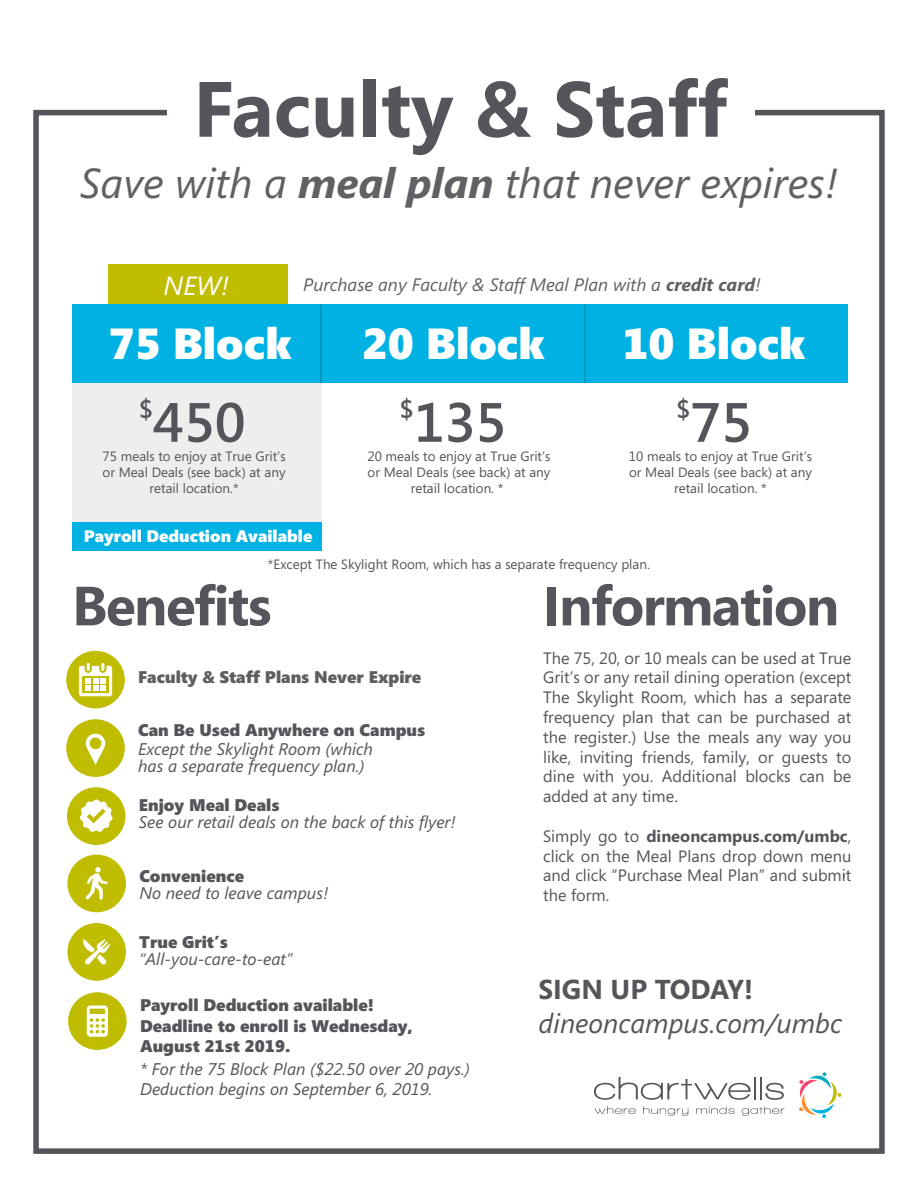
<style>
.page{position:relative;width:918px;height:1188px;background:#fff}
.page>*{position:absolute;margin:0;border:0;box-sizing:border-box;transform-origin:0 0}
.t1{font:700 78.15px "Segoe";color:#55565b}
.t2{font:600 55.35px "Segoe";color:#54555a}
.t3{font:700 55.05px "Segoe";letter-spacing:-.03em;color:#55565b}
.t4{font:900 43.5px "Segoe";color:#fff}
.t5{font:italic 42px "Segoe";color:#606165}
.t6{font:italic 27.3px "Segoe";color:#55565b}
.t7{font:700 27.3px "Segoe";color:#55565b}
.t8{font:italic 26.25px "Segoe";color:#fff}
.t9{font:italic 18px "Segoe";color:#606165}
.t10{font:italic 16.95px/17px "Segoe";color:#54555a}
.t11{font:900 16.95px/20.2px "Segoe";color:#54555a}
.t12{font:900 16.95px "Segoe";color:#5d5e5e}
.t13{font:900 16.65px "Segoe";color:#fff}
.t14{font:16.5px/19.8px "Segoe";color:#54555a;text-align:justify}
.t15{font:13.5px/16.2px "Segoe";color:#54555a;text-align:center}
.s1{font-weight:700}
</style>
<div class="page">
<div style="left:72px;top:375px;width:249px;height:159px;background:#eee"></div>
<div style="left:109px;top:265px;width:179px;height:59px;background:#c0bc00"></div>
<div style="left:33px;top:110px;width:852px;height:1044px;border:6px solid #55565b"></div>
<div style="left:167px;top:77px;width:587px;height:97px;background:#fff"></div>
<svg style="left:799px;top:1072px;width:43px;height:46px"></svg>
<hr style="left:754px;top:1077px;width:2px;height:22px;background:#54555a">
<hr style="left:760px;top:1077px;width:2px;height:22px;background:#54555a">
<svg style="left:765px;top:1083px;width:19px;height:17px"></svg>
<svg style="left:594px;top:1077px;width:157px;height:23px"></svg>
<svg style="left:594px;top:1106px;width:42px;height:8px"></svg>
<svg style="left:643px;top:1106px;width:45px;height:10px"></svg>
<svg style="left:696px;top:1106px;width:39px;height:8px"></svg>
<svg style="left:742px;top:1106px;width:43px;height:10px"></svg>
<div style="left:72px;top:304px;width:776px;height:79px;background:#00b2e4"></div>
<hr style="left:320px;top:304px;width:2px;height:79px;background:#008eaf">
<hr style="left:584px;top:304px;width:2px;height:79px;background:#008eaf">
<div style="left:67px;top:923px;width:59px;height:58px;background:#c0bc00;border-radius:50%"></div>
<svg style="left:83px;top:939px;width:27px;height:26px"></svg>
<div style="left:66px;top:651px;width:59px;height:58px;background:#c0bc00;border-radius:50%"></div>
<svg style="left:79px;top:663px;width:33px;height:33px"></svg>
<div style="left:67px;top:855px;width:59px;height:57px;background:#c0bc00;border-radius:50%"></div>
<svg style="left:86px;top:867px;width:22px;height:33px"></svg>
<div style="left:66px;top:719px;width:59px;height:58px;background:#c0bc00;border-radius:50%"></div>
<svg style="left:85px;top:734px;width:21px;height:31px"></svg>
<div style="left:68px;top:992px;width:59px;height:58px;background:#c0bc00;border-radius:50%"></div>
<svg style="left:87px;top:1005px;width:21px;height:32px"></svg>
<div style="left:72px;top:522px;width:250px;height:29px;background:#00b2e4"></div>
<div style="left:67px;top:787px;width:59px;height:58px;background:#c0bc00;border-radius:50%"></div>
<svg style="left:80px;top:799px;width:33px;height:33px"></svg>
<h1 class="t1" style="left:193px;top:54px;width:535px">Faculty &amp; Staff</h1>
<h3 class="t5" style="left:80px;top:154px;width:760px">Save with a <span class="s1">meal plan</span> that never expires!</h3>
<h3 class="t8" style="left:164px;top:268px;width:67px">NEW!</h3>
<p class="t9" style="left:303px;top:272px;width:459px">Purchase any Faculty &amp; Staff Meal Plan with a <span class="s1">credit card</span>!</p>
<h3 class="t4" style="left:109px;top:313px;width:184px">75 Block</h3>
<h3 class="t4" style="left:362px;top:313px;width:184px">20 Block</h3>
<h3 class="t4" style="left:622px;top:313px;width:184px">10 Block</h3>
<h2 class="t2" style="left:139px;top:384px;width:108px"><sup>$</sup>450</h2>
<h2 class="t2" style="left:399px;top:384px;width:108px"><sup>$</sup>135</h2>
<h2 class="t2" style="left:676px;top:384px;width:77px"><sup>$</sup>75</h2>
<p class="t15" style="left:103px;top:447px;width:185px">75 meals to enjoy at True Grit’s or Meal Deals (see back) at any retail location.*</p>
<p class="t13" style="left:84px;top:524px;width:230px">Payroll Deduction Available</p>
<p class="t15" style="left:367px;top:447px;width:185px">20 meals to enjoy at True Grit’s or Meal Deals (see back) at any retail location. *</p>
<p class="t15" style="left:629px;top:447px;width:185px">10 meals to enjoy at True Grit’s or Meal Deals (see back) at any retail location. *</p>
<p class="t15" style="left:268px;top:556px;width:383px">*Except The Skylight Room, which has a separate frequency plan.</p>
<h3 class="t3" style="left:72px;top:567px;width:201px">Benefits</h3>
<p class="t12" style="left:138px;top:666px;width:285px">Faculty &amp; Staff Plans Never Expire</p>
<p class="t11" style="left:138px;top:719px;width:289px">Can Be Used Anywhere on Campus</p>
<p class="t10" style="left:138px;top:740px;width:236px">Except the Skylight Room (which has a separate frequency plan.)</p>
<p class="t11" style="left:139px;top:794px;width:142px">Enjoy Meal Deals</p>
<p class="t10" style="left:139px;top:813px;width:319px">See our retail deals on the back of this flyer!</p>
<p class="t11" style="left:139px;top:865px;width:106px">Convenience</p>
<p class="t10" style="left:139px;top:884px;width:191px">No need to leave campus!</p>
<p class="t11" style="left:139px;top:931px;width:90px">True Grit’s</p>
<p class="t10" style="left:139px;top:950px;width:155px">“All-you-care-to-eat”</p>
<p class="t11" style="left:140px;top:995px;width:275px">Payroll Deduction available!<br>Deadline to enroll is Wednesday,<br>August 21st 2019.</p>
<p class="t10" style="left:140px;top:1059px;width:331px;line-height:20.2px">* For the 75 Block Plan ($22.50 over 20 pays.)<br>Deduction begins on September 6, 2019.</p>
<h3 class="t3" style="left:543px;top:567px;width:298px">Information</h3>
<p class="t14" style="left:543px;top:647px;width:310px">The 75, 20, or 10 meals can be used at True Grit’s or any retail dining operation (except The Skylight Room, which has a separate frequency plan that can be purchased at the register.) Use the meals any way you like, inviting friends, family, or guests to dine with you. Additional blocks can be added at any time.</p>
<p class="t14" style="left:543px;top:826px;width:310px">Simply go to <span class="s1">dineoncampus.com/umbc</span>, click on the Meal Plans drop down menu and click “Purchase Meal Plan” and submit the form.</p>
<p class="t14" style="left:843px;top:859px;width:5px">,</p>
<h3 class="t7" style="left:539px;top:970px;width:216px">SIGN UP TODAY!</h3>
<h3 class="t6" style="left:539px;top:1004px;width:305px">dineoncampus.com/umbc</h3>
</div>
